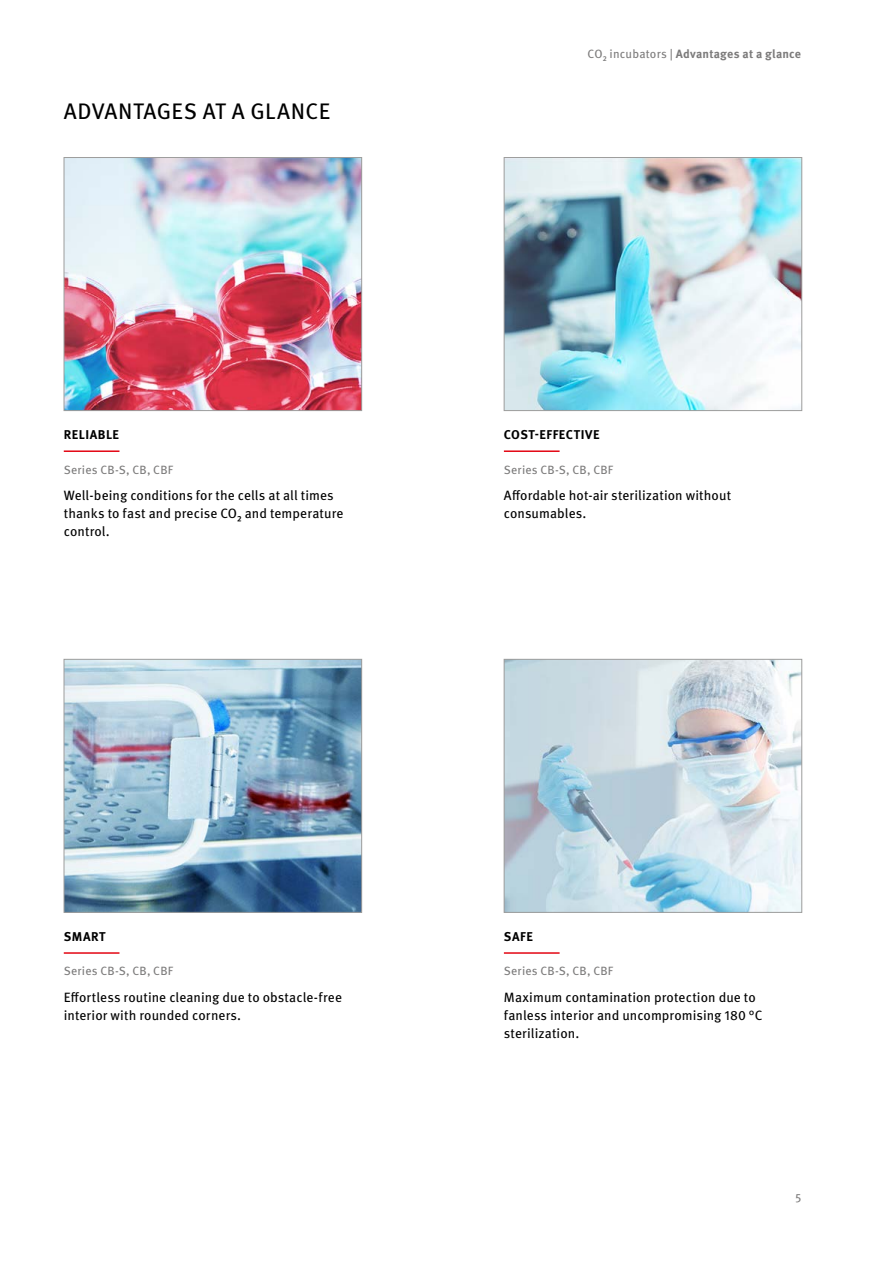
<style>
.page{position:relative;width:893px;height:1263px;background:#fff}
.page>*{position:absolute;margin:0;border:0;box-sizing:border-box;transform-origin:0 0}
.t1{font:22.5px "Meta Pro";letter-spacing:.015em;color:#000}
.t2{font:13.5px/18px "Meta Pro";letter-spacing:.005em;color:#000}
.t3{font:700 12.75px "Meta Pro";letter-spacing:.045em;color:#000}
.t4{font:12px "Meta Pro";letter-spacing:.015em;color:#7c7b7b}
.t5{font:700 12px "Meta Pro";letter-spacing:.02em;color:#7c7b7b}
.s1{font-weight:400}
</style>
<div class="page">
<img style="left:66px;top:159px;width:294px;height:250px">
<div style="left:64px;top:157px;width:298px;height:254px;border:1px solid #9d9d9c"></div>
<img style="left:506px;top:159px;width:294px;height:250px">
<div style="left:504px;top:157px;width:298px;height:254px;border:1px solid #9d9d9c"></div>
<hr style="left:64px;top:450px;width:55px;height:2px;background:#e30613">
<hr style="left:504px;top:450px;width:56px;height:2px;background:#e30613">
<img style="left:66px;top:661px;width:294px;height:249px">
<div style="left:64px;top:659px;width:298px;height:253px;border:1px solid #9d9d9c"></div>
<img style="left:506px;top:661px;width:294px;height:249px">
<div style="left:504px;top:659px;width:298px;height:253px;border:1px solid #9d9d9c"></div>
<hr style="left:64px;top:952px;width:55px;height:2px;background:#e30613">
<hr style="left:504px;top:952px;width:56px;height:2px;background:#e30613">
<h1 class="t1" style="left:64px;top:94px;width:268px">ADVANTAGES AT A GLANCE</h1>
<p class="t3" style="left:64px;top:425px;width:57px">RELIABLE</p>
<p class="t4" style="left:64px;top:460px;width:111px">Series CB-S, CB, CBF</p>
<p class="t2" style="left:64px;top:485px;width:281px">Well-being conditions for the cells at all times thanks to fast and precise CO₂ and temperature control.</p>
<p class="t3" style="left:64px;top:926px;width:43px">SMART</p>
<p class="t4" style="left:64px;top:962px;width:111px">Series CB-S, CB, CBF</p>
<p class="t2" style="left:64px;top:987px;width:280px">Effortless routine cleaning due to obstacle-free interior with rounded corners.</p>
<p class="t5" style="left:588px;top:44px;width:215px"><span class="s1">CO₂ incubators |</span> Advantages at a glance</p>
<p class="t3" style="left:504px;top:425px;width:97px">COST-EFFECTIVE</p>
<p class="t4" style="left:504px;top:460px;width:111px">Series CB-S, CB, CBF</p>
<p class="t2" style="left:504px;top:485px;width:229px">Affordable hot-air sterilization without consumables.</p>
<p class="t3" style="left:504px;top:926px;width:30px">SAFE</p>
<p class="t4" style="left:504px;top:962px;width:111px">Series CB-S, CB, CBF</p>
<p class="t2" style="left:504px;top:987px;width:260px">Maximum contamination protection due to fanless interior and uncompromising 180 °C sterilization.</p>
<p class="t4" style="left:796px;top:1188px;width:7px">5</p>
</div>
